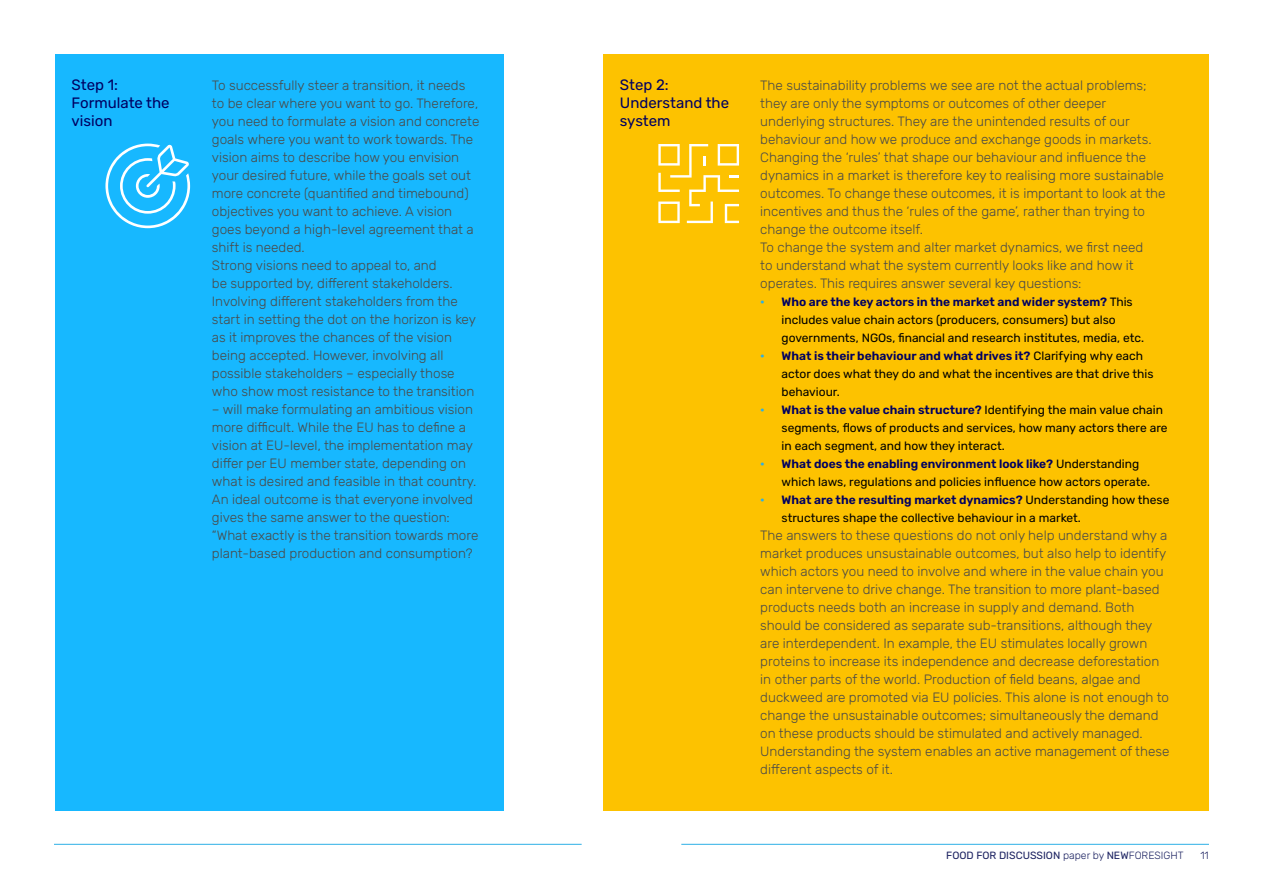
<style>
.page{position:relative;width:1263px;height:893px;background:#fff}
.page>*{position:absolute;margin:0;border:0;box-sizing:border-box;transform-origin:0 0}
.H3_NF_Anker_Paragraa{font:15px/18px "Rubik";color:#000061}
.P_Broodtekst{font:300 13.5px/18px "Rubik";color:#4a4a49}
.L_Opsomming_bullet{font:12px/18px "Rubik";color:#000}
.t1{font:10.5px "Rubik";color:#1d2362}
.t2{font:300 10.5px "Rubik";color:#1d2362}
.s1{font-weight:700;color:#2dafe6}
.s2{font-weight:600;color:#000061}
.s3{font-weight:300}
</style>
<div class="page">
<hr style="left:54px;top:844px;width:528px;height:1px;background:#2dafe6">
<hr style="left:681px;top:844px;width:528px;height:1px;background:#2dafe6">
<div style="left:55px;top:54px;width:448px;height:756px;background:#17b8ff"></div>
<svg style="left:105px;top:144px;width:85px;height:84px"></svg>
<div style="left:603px;top:54px;width:606px;height:756px;background:#fdc200"></div>
<svg style="left:658px;top:144px;width:81px;height:79px"></svg>
<h3 class="H3_NF_Anker_Paragraa" style="left:620px;top:76px;width:111px">Step 2:<br>Understand the system</h3>
<h3 class="H3_NF_Anker_Paragraa" style="left:72px;top:76px;width:100px">Step 1:<br>Formulate the vision</h3>
<p class="P_Broodtekst" style="left:760px;top:77px;width:407px">The sustainability problems we see are not the actual problems; they are only the symptoms or outcomes of other deeper underlying structures. They are the unintended results of our behaviour and how we produce and exchange goods in markets.<br>Changing the ‘rules’ that shape our behaviour and influence the dynamics in a market is therefore key to realising more sustainable outcomes. To change these outcomes, it is important to look at the incentives and thus the ‘rules of the game’, rather than trying to change the outcome itself.</p>
<p class="P_Broodtekst" style="left:760px;top:239px;width:385px">To change the system and alter market dynamics, we first need to understand what the system currently looks like and how it operates. This requires answer several key questions:</p>
<p class="L_Opsomming_bullet" style="left:781px;top:293px;width:364px;text-indent:-21px"><span class="s1">•</span> <span class="s2">Who are the key actors in the market and wider system?</span> This includes value chain actors (producers, consumers) but also governments, NGOs, financial and research institutes, media, etc.</p>
<p class="L_Opsomming_bullet" style="left:781px;top:347px;width:374px;text-indent:-21px"><span class="s1">•</span> <span class="s2">What is their behaviour and what drives it?</span> Clarifying why each actor does what they do and what the incentives are that drive this behaviour.</p>
<p class="L_Opsomming_bullet" style="left:781px;top:401px;width:387px;text-indent:-21px"><span class="s1">•</span> <span class="s2">What is the value chain structure?</span> Identifying the main value chain segments, flows of products and services, how many actors there are in each segment, and how they interact.</p>
<p class="L_Opsomming_bullet" style="left:781px;top:455px;width:370px;text-indent:-21px"><span class="s1">•</span> <span class="s2">What does the enabling environment look like?</span> Understanding which laws, regulations and policies influence how actors operate.</p>
<p class="L_Opsomming_bullet" style="left:781px;top:491px;width:389px;text-indent:-21px"><span class="s1">•</span> <span class="s2">What are the resulting market dynamics?</span> Understanding how these structures shape the collective behaviour in a market.</p>
<p class="P_Broodtekst" style="left:760px;top:527px;width:411px">The answers to these questions do not only help understand why a market produces unsustainable outcomes, but also help to identify which actors you need to involve and where in the value chain you can intervene to drive change. The transition to more plant-based products needs both an increase in supply and demand. Both should be considered as separate sub-transitions, although they are interdependent. In example, the EU stimulates locally grown proteins to increase its independence and decrease deforestation in other parts of the world. Production of field beans, algae and duckweed are promoted via EU policies. This alone is not enough to change the unsustainable outcomes; simultaneously the demand on these products should be stimulated and actively managed.<br>Understanding the system enables an active management of these different aspects of it.</p>
<p class="P_Broodtekst" style="left:212px;top:77px;width:269px">To successfully steer a transition, it needs to be clear where you want to go. Therefore, you need to formulate a vision and concrete goals where you want to work towards. The vision aims to describe how you envision your desired future, while the goals set out more concrete (quantified and timebound) objectives you want to achieve. A vision goes beyond a high-level agreement that a shift is needed.</p>
<p class="P_Broodtekst" style="left:212px;top:257px;width:265px">Strong visions need to appeal to, and<br>be supported by, different stakeholders.<br>Involving different stakeholders from the start in setting the dot on the horizon is key as it improves the chances of the vision being accepted. However, involving all possible stakeholders – especially those who show most resistance to the transition</p>
<p class="P_Broodtekst" style="left:212px;top:401px;width:268px">– will make formulating an ambitious vision more difficult. While the EU has to define a vision at EU-level, the implementation may differ per EU member state, depending on what is desired and feasible in that country.<br>An ideal outcome is that everyone involved gives the same answer to the question: “What exactly is the transition towards more plant-based production and consumption?</p>
<p class="t1" style="left:946px;top:850px;width:239px">FOOD FOR DISCUSSION <span class="s3">paper by</span> NEW<span class="s3">FORESIGHT</span></p>
<p class="t2" style="left:1200px;top:850px;width:10px">11</p>
</div>
